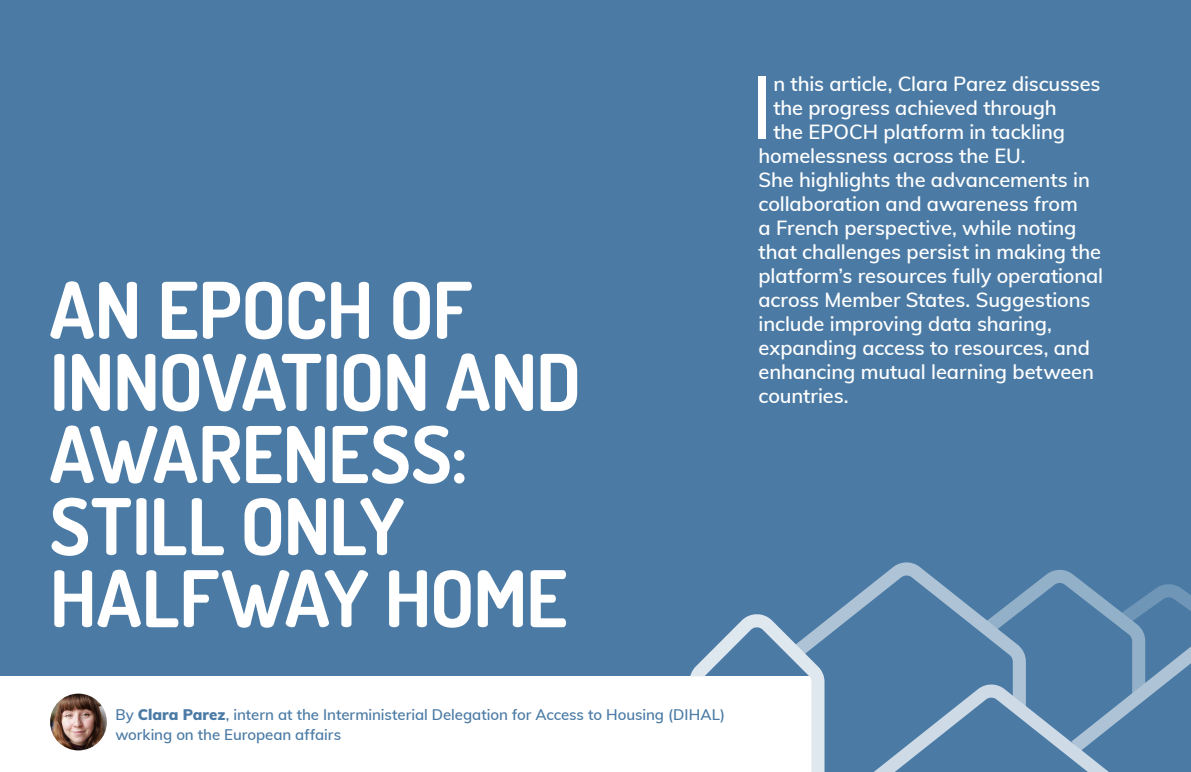
<style>
.page{position:relative;width:1191px;height:772px;background:#fff}
.page>*{position:absolute;margin:0;border:0;box-sizing:border-box;transform-origin:0 0}
.intro_reverse{font:87.4px "Muli";color:#fff}
.H1_reverse{font:700 78px/72px "Dosis";letter-spacing:-.02em;color:#fff}
.intro_reverse-2{font:600 20px "Muli";letter-spacing:-.005em;color:#fff}
.author_blue{font:600 15px/20px "Muli";letter-spacing:-.005em;color:#4b7ba5}
.s1{font-weight:900}
</style>
<div class="page">
<div style="left:0;top:0;width:1191px;height:771px;background:#4b7ba5"></div>
<div style="left:0;top:675px;width:812px;height:96px;background:#fff"></div>
<img style="left:50px;top:693px;width:57px;height:56px;border-radius:28px">
<svg style="left:835px;top:562px;width:356px;height:109px"></svg>
<svg style="left:690px;top:613px;width:145px;height:62px"></svg>
<svg style="left:744px;top:671px;width:437px;height:100px"></svg>
<div style="left:669px;top:675px;width:142px;height:15px;background:#fff;border-radius:7px"></div>
<p class="H1_reverse" style="left:50px;top:272px;width:533px">AN EPOCH OF<br>INNOVATION AND<br>AWARENESS:<br>STILL ONLY<br>HALFWAY HOME</p>
<p class="author_blue" style="left:115px;top:703px;width:611px">By <span class="s1">Clara Parez</span>, intern at the Interministerial Delegation for Access to Housing (DIHAL) working on the European affairs</p>
<p class="intro_reverse" style="left:751px;top:44px;width:24px">I</p>
<p class="intro_reverse-2" style="left:773px;top:69px;width:329px">n this article, Clara Parez discusses</p>
<p class="intro_reverse-2" style="left:773px;top:93px;width:285px">the progress achieved through</p>
<p class="intro_reverse-2" style="left:773px;top:117px;width:293px">the EPOCH platform in tackling</p>
<p class="intro_reverse-2" style="left:758px;top:141px;width:268px">homelessness across the EU.</p>
<p class="intro_reverse-2" style="left:758px;top:165px;width:333px">She highlights the advancements in</p>
<p class="intro_reverse-2" style="left:758px;top:189px;width:321px">collaboration and awareness from</p>
<p class="intro_reverse-2" style="left:758px;top:213px;width:319px">a French perspective, while noting</p>
<p class="intro_reverse-2" style="left:758px;top:237px;width:344px">that challenges persist in making the</p>
<p class="intro_reverse-2" style="left:758px;top:261px;width:346px">platform’s resources fully operational</p>
<p class="intro_reverse-2" style="left:758px;top:285px;width:333px">across Member States. Suggestions</p>
<p class="intro_reverse-2" style="left:758px;top:309px;width:295px">include improving data sharing,</p>
<p class="intro_reverse-2" style="left:758px;top:333px;width:333px">expanding access to resources, and</p>
<p class="intro_reverse-2" style="left:758px;top:357px;width:337px">enhancing mutual learning between</p>
<p class="intro_reverse-2" style="left:758px;top:381px;width:92px">countries.</p>
</div>
